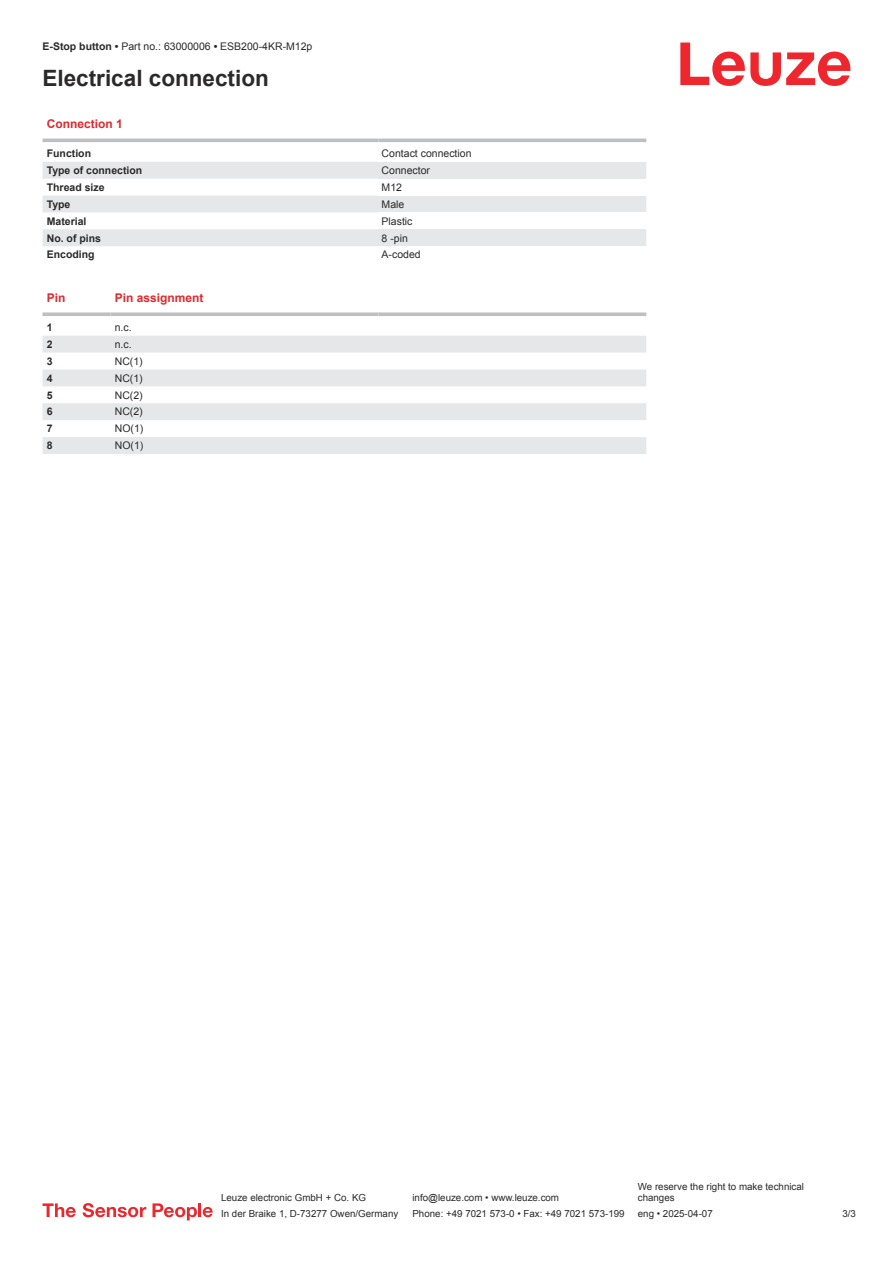
<style>
.page{position:relative;width:893px;height:1263px;background:#fff}
.page>*{position:absolute;margin:0;border:0;box-sizing:border-box;transform-origin:0 0}
.t1{font:700 22.5px "Arial";color:#2b292a}
.t2{font:700 12px "Arial";color:#db2a30}
.t3{font:10.5px "Arial";color:#2b292a}
.t4{font:700 10.5px "Arial";color:#2b292a}
.t5{font:9.75px/11.7px "Arial";color:#2b292a}
.s1{font-weight:700}
</style>
<div class="page">
<svg style="left:680px;top:43px;width:170px;height:43px"></svg>
<svg style="left:43px;top:138px;width:603px;height:1px"></svg>
<svg style="left:43px;top:162px;width:335px;height:84px;fill:#e6e7e9"></svg>
<hr style="left:43px;top:139px;width:335px;height:3px;background:#bdbfc1">
<hr style="left:378px;top:139px;width:268px;height:3px;background:#bdbfc1">
<div style="left:378px;top:162px;width:268px;height:17px;background:#e6e7e9"></div>
<div style="left:378px;top:196px;width:268px;height:16px;background:#e6e7e9"></div>
<div style="left:378px;top:229px;width:268px;height:17px;background:#e6e7e9"></div>
<svg style="left:43px;top:336px;width:603px;height:118px;fill:#e6e7e9"></svg>
<svg style="left:43px;top:312px;width:68px;height:4px"></svg>
<svg style="left:111px;top:312px;width:267px;height:4px"></svg>
<svg style="left:378px;top:312px;width:268px;height:4px"></svg>
<svg style="left:43px;top:1203px;width:33px;height:14px"></svg>
<svg style="left:83px;top:1203px;width:63px;height:14px"></svg>
<svg style="left:153px;top:1203px;width:44px;height:17px"></svg>
<hr style="left:198px;top:1203px;width:3px;height:14px;background:#ed272d">
<svg style="left:203px;top:1207px;width:10px;height:10px"></svg>
<p class="t3" style="left:43px;top:43px;width:271px"><span class="s1">E-Stop button •</span> Part no.: 63000006 <span class="s1">•</span> ESB200-4KR-M12p</p>
<h1 class="t1" style="left:43px;top:70px;width:228px">Electrical connection</h1>
<p class="t2" style="left:47px;top:119px;width:78px">Connection 1</p>
<p class="t4" style="left:47px;top:149px;width:46px">Function</p>
<p class="t3" style="left:382px;top:149px;width:91px">Contact connection</p>
<p class="t4" style="left:47px;top:166px;width:97px">Type of connection</p>
<p class="t3" style="left:382px;top:166px;width:50px">Connector</p>
<p class="t4" style="left:47px;top:183px;width:59px">Thread size</p>
<p class="t3" style="left:382px;top:183px;width:22px">M12</p>
<p class="t4" style="left:47px;top:200px;width:25px">Type</p>
<p class="t3" style="left:382px;top:200px;width:24px">Male</p>
<p class="t4" style="left:47px;top:217px;width:41px">Material</p>
<p class="t3" style="left:382px;top:217px;width:32px">Plastic</p>
<p class="t4" style="left:47px;top:234px;width:56px">No. of pins</p>
<p class="t3" style="left:382px;top:234px;width:28px">8 -pin</p>
<p class="t4" style="left:47px;top:251px;width:49px">Encoding</p>
<p class="t3" style="left:382px;top:251px;width:41px">A-coded</p>
<p class="t2" style="left:47px;top:293px;width:20px">Pin</p>
<p class="t2" style="left:115px;top:293px;width:90px">Pin assignment</p>
<p class="t4" style="left:47px;top:323px;width:7px">1</p>
<p class="t3" style="left:115px;top:323px;width:18px">n.c.</p>
<p class="t4" style="left:47px;top:340px;width:7px">2</p>
<p class="t3" style="left:115px;top:340px;width:18px">n.c.</p>
<p class="t4" style="left:47px;top:357px;width:7px">3</p>
<p class="t3" style="left:115px;top:357px;width:29px">NC(1)</p>
<p class="t4" style="left:47px;top:374px;width:7px">4</p>
<p class="t3" style="left:115px;top:374px;width:29px">NC(1)</p>
<p class="t4" style="left:47px;top:391px;width:7px">5</p>
<p class="t3" style="left:115px;top:391px;width:29px">NC(2)</p>
<p class="t4" style="left:47px;top:408px;width:7px">6</p>
<p class="t3" style="left:115px;top:408px;width:29px">NC(2)</p>
<p class="t4" style="left:47px;top:425px;width:7px">7</p>
<p class="t3" style="left:115px;top:425px;width:30px">NO(1)</p>
<p class="t4" style="left:47px;top:442px;width:7px">8</p>
<p class="t3" style="left:115px;top:442px;width:30px">NO(1)</p>
<p class="t5" style="left:221px;top:1193px;width:146px">Leuze electronic GmbH + Co. KG</p>
<p class="t5" style="left:412px;top:1193px;width:148px">info@leuze.com • www.leuze.com</p>
<p class="t5" style="left:638px;top:1181px;width:168px">We reserve the right to make technical changes</p>
<p class="t5" style="left:221px;top:1209px;width:179px">In der Braike 1, D-73277 Owen/Germany</p>
<p class="t5" style="left:412px;top:1209px;width:214px">Phone: +49 7021 573-0 • Fax: +49 7021 573-199</p>
<p class="t5" style="left:638px;top:1209px;width:76px">eng • 2025-04-07</p>
<p class="t5" style="left:842px;top:1209px;width:15px">3 /3</p>
</div>
